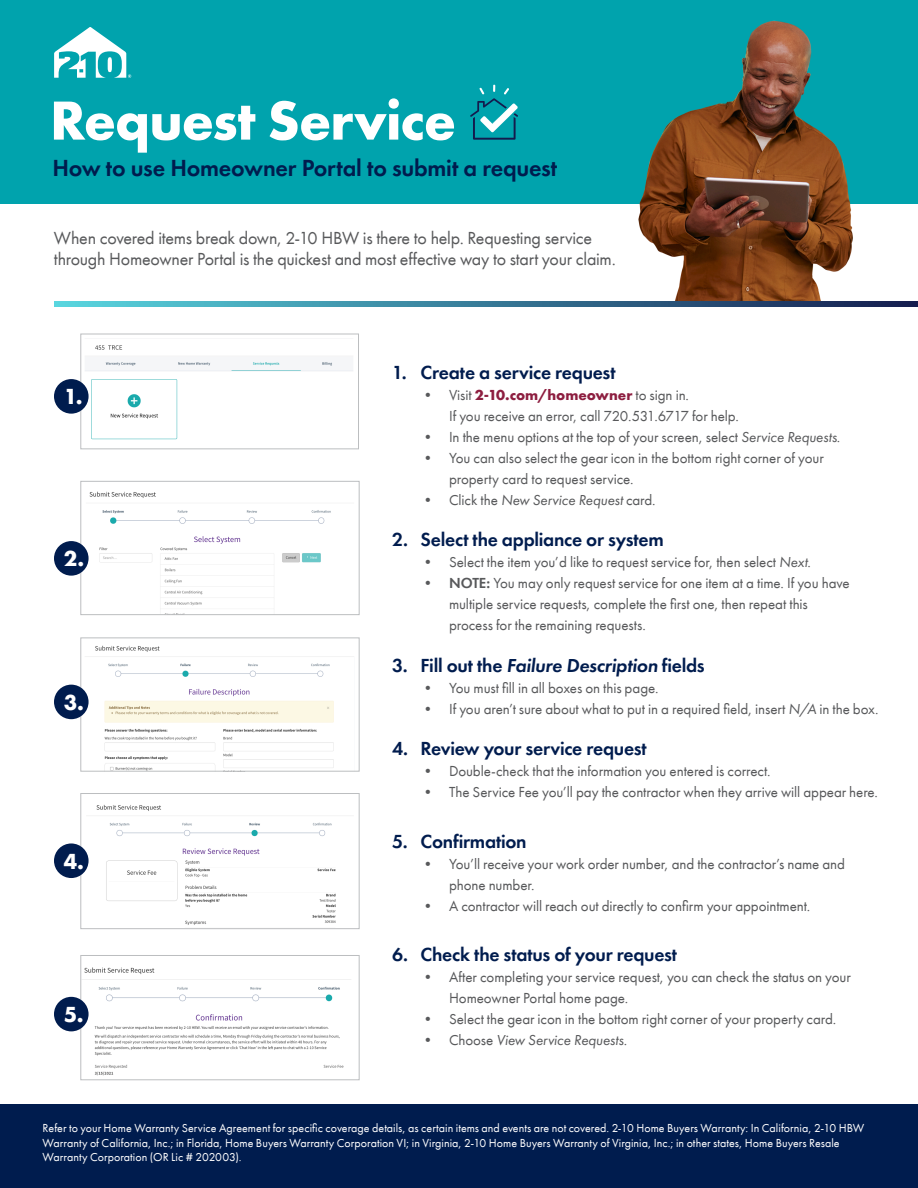
<style>
.page{position:relative;width:918px;height:1188px;background:#fff}
.page>*{position:absolute;margin:0;border:0;box-sizing:border-box;transform-origin:0 0}
.t1{font:700 57px "Futura PT";letter-spacing:-.015em;color:#fff}
.t2{font:600 24px "Futura PT";letter-spacing:-.01em;color:#001c4e}
.t3{font:700 22.5px "Futura PT";color:#fff}
.t4{font:600 19.5px "Futura PT";letter-spacing:-.015em;color:#001c4e}
.t5{font:18px/21.6px "Futura PT";letter-spacing:-.015em;color:#58595b}
.t6{font:15px/21px "Futura PT";letter-spacing:-.005em;color:#58595b}
.t7{font:italic 15px "Futura PT";letter-spacing:-.005em;color:#58595b}
.t8{font:12px/14.4px "Futura PT";color:#fff}
.s1{font-weight:700;color:#8d1e40}
.s2{font-style:italic}
.s3{font-style:normal}
.s4{font-weight:600}
</style>
<div class="page">
<div style="left:0;top:0;width:918px;height:203px;background:#00a3ad"></div>
<img style="left:85px;top:345px;width:268px;height:95px">
<div style="left:80px;top:334px;width:279px;height:115px;border:1px solid #bcbec0"></div>
<img style="left:84px;top:645px;width:270px;height:125px">
<div style="left:80px;top:638px;width:280px;height:134px;border:1px solid #bcbec0"></div>
<img style="left:89px;top:491px;width:242px;height:118px">
<div style="left:80px;top:481px;width:280px;height:134px;border:1px solid #bcbec0"></div>
<img style="left:84px;top:804px;width:252px;height:121px">
<div style="left:80px;top:793px;width:280px;height:136px;border:1px solid #bcbec0"></div>
<img style="left:82px;top:967px;width:269px;height:109px">
<div style="left:80px;top:955px;width:280px;height:125px;border:1px solid #bcbec0"></div>
<div style="left:54px;top:379px;width:35px;height:35px;background:#001c4e;border-radius:50%"></div>
<div style="left:54px;top:541px;width:35px;height:35px;background:#001c4e;border-radius:50%"></div>
<div style="left:54px;top:685px;width:35px;height:34px;background:#001c4e;border-radius:50%"></div>
<div style="left:54px;top:843px;width:35px;height:35px;background:#001c4e;border-radius:50%"></div>
<div style="left:54px;top:997px;width:35px;height:34px;background:#001c4e;border-radius:50%"></div>
<img style="left:636px;top:20px;width:221px;height:281px">
<svg style="left:54px;top:301px;width:864px;height:5px;background:#377997"></svg>
<svg style="left:54px;top:27px;width:77px;height:51px"></svg>
<svg style="left:470px;top:84px;width:48px;height:56px"></svg>
<div style="left:0;top:1105px;width:918px;height:83px;background:#001c4e"></div>
<h1 class="t1" style="left:50px;top:84px;width:408px">Request Service</h1>
<h2 class="t2" style="left:52px;top:153px;width:506px">How to use Homeowner Portal to submit a request</h2>
<p class="t5" style="left:54px;top:227px;width:563px">When covered items break down, 2-10 HBW is there to help. Requesting service through Homeowner Portal is the quickest and most effective way to start your claim.</p>
<h3 class="t3" style="left:64px;top:382px;width:20px">1.</h3>
<h3 class="t3" style="left:64px;top:544px;width:22px">2.</h3>
<h3 class="t3" style="left:64px;top:688px;width:22px">3.</h3>
<h3 class="t3" style="left:64px;top:847px;width:22px">4.</h3>
<h3 class="t3" style="left:64px;top:1000px;width:21px">5.</h3>
<h3 class="t4" style="left:392px;top:360px;width:225px">1. Create a service request</h3>
<p class="t6" style="left:449px;top:384px;width:291px;text-indent:-28px">• Visit <span class="s1">2-10.com/homeowner</span> to sign in.<br>If you receive an error, call 720.531.6717 for help.</p>
<p class="t6" style="left:421px;top:426px;width:421px">• In the menu options at the top of your screen, select <span class="s2">Service Requests</span>.</p>
<p class="t6" style="left:449px;top:447px;width:376px;text-indent:-28px">• You can also select the gear icon in the bottom right corner of your property card to request service.</p>
<p class="t7" style="left:421px;top:491px;width:237px"><span class="s3">• Click the</span> New Service Request <span class="s3">card.</span></p>
<h3 class="t4" style="left:392px;top:528px;width:273px">2. Select the appliance or system</h3>
<p class="t6" style="left:421px;top:552px;width:392px">• Select the item you’d like to request service for, then select <span class="s2">Next</span>.</p>
<p class="t6" style="left:449px;top:573px;width:402px;text-indent:-28px">• <span class="s4">NOTE:</span> You may only request service for one item at a time. If you have multiple service requests, complete the first one, then repeat this process for the remaining requests.</p>
<h3 class="t4" style="left:392px;top:653px;width:314px">3. Fill out the <span class="s2">Failure Description</span> fields</h3>
<p class="t6" style="left:421px;top:677px;width:240px">• You must fill in all boxes on this page.</p>
<p class="t6" style="left:421px;top:698px;width:460px">• If you aren’t sure about what to put in a required field, insert <span class="s2">N/A</span> in the box.</p>
<h3 class="t4" style="left:392px;top:736px;width:256px">4. Review your service request</h3>
<p class="t6" style="left:421px;top:761px;width:352px">• Double-check that the information you entered is correct.</p>
<p class="t6" style="left:421px;top:782px;width:459px">• The Service Fee you’ll pay the contractor when they arrive will appear here.</p>
<h3 class="t4" style="left:392px;top:829px;width:136px">5. Confirmation</h3>
<p class="t6" style="left:449px;top:853px;width:398px;text-indent:-28px">• You’ll receive your work order number, and the contractor’s name and phone number.</p>
<p class="t6" style="left:421px;top:895px;width:391px">• A contractor will reach out directly to confirm your appointment.</p>
<h3 class="t4" style="left:392px;top:942px;width:287px">6. Check the status of your request</h3>
<p class="t6" style="left:449px;top:966px;width:403px;text-indent:-28px">• After completing your service request, you can check the status on your<br>Homeowner Portal home page.</p>
<p class="t6" style="left:421px;top:1008px;width:417px">• Select the gear icon in the bottom right corner of your property card.</p>
<p class="t7" style="left:421px;top:1031px;width:208px"><span class="s3">• Choose</span> View Service Requests<span class="s3">.</span></p>
<p class="t8" style="left:43px;top:1121px;width:823px">Refer to your Home Warranty Service Agreement for specific coverage details, as certain items and events are not covered. 2-10 Home Buyers Warranty: In California, 2-10 HBW<br>Warranty of California, Inc.; in Florida, Home Buyers Warranty Corporation VI; in Virginia, 2-10 Home Buyers Warranty of Virginia, Inc.; in other states, Home Buyers Resale<br>Warranty Corporation (OR Lic # 202003).</p>
</div>
